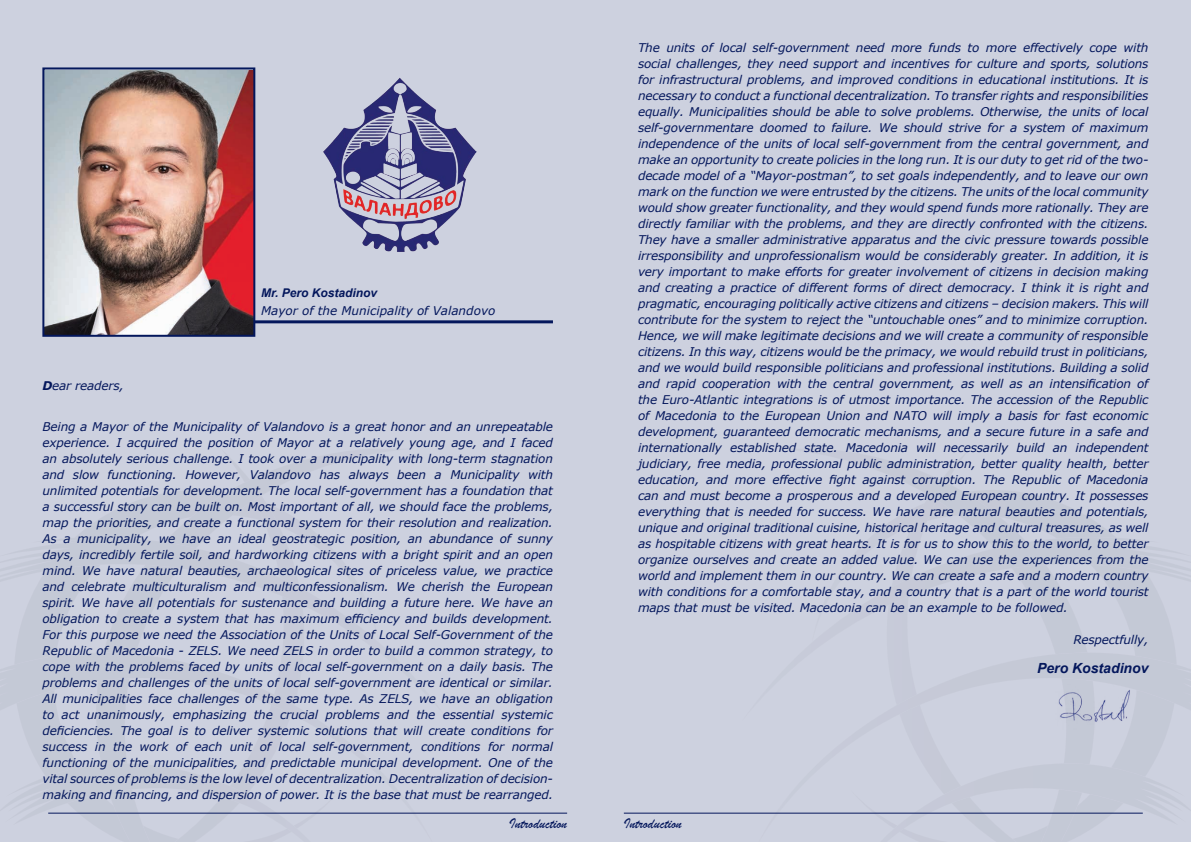
<style>
.page{position:relative;width:1191px;height:842px;background:#cdd1df}
.page>*{position:absolute;margin:0;border:0;box-sizing:border-box;transform-origin:0 0}
.t1{font:15px "Brush Script";color:#04175c}
.t2{font:italic 700 14px "Arial";color:#04175c}
.t3{font:italic 12px/16px "Verdana";letter-spacing:-.015em;color:#04175c;text-align:justify}
.t4{font:italic 700 12px "Arial";color:#04175c}
.s1{font-weight:700}
</style>
<div class="page">
<svg style="left:847px;top:812px;width:296px;height:2px"></svg>
<svg style="left:48px;top:812px;width:296px;height:1px"></svg>
<hr style="left:624px;top:813px;width:518px;height:1px;background:#04175c">
<hr style="left:61px;top:320px;width:492px;height:3px;background:#04175c">
<hr style="left:48px;top:813px;width:519px;height:1px;background:#04175c">
<img style="left:45px;top:71px;width:207px;height:263px">
<div style="left:42px;top:67px;width:213px;height:270px;border:2px solid #04175c"></div>
<img style="left:1058px;top:690px;width:72px;height:33px">
<img style="left:323px;top:77px;width:153px;height:175px">
<p class="t4" style="left:261px;top:285px;width:118px">Mr. Pero Kostadinov</p>
<p class="t3" style="left:261px;top:302px;width:236px">Mayor of the Municipality of Valandovo</p>
<p class="t3" style="left:43px;top:377px;width:83px"><span class="s1">D</span>ear readers,</p>
<p class="t3" style="left:43px;top:419px;width:512px">Being a Mayor of the Municipality of Valandovo is a great honor and an unrepeatable experience. I acquired the position of Mayor at a relatively young age, and I faced an absolutely serious challenge. I took over a municipality with long-term stagnation and slow functioning. However, Valandovo has always been a Municipality with unlimited potentials for development. The local self-government has a foundation that a successful story can be built on. Most important of all, we should face the problems, map the priorities, and create a functional system for their resolution and realization.<br>As a municipality, we have an ideal geostrategic position, an abundance of sunny days, incredibly fertile soil, and hardworking citizens with a bright spirit and an open mind. We have natural beauties, archaeological sites of priceless value, we practice and celebrate multiculturalism and multiconfessionalism. We cherish the European spirit. We have all potentials for sustenance and building a future here. We have an obligation to create a system that has maximum efficiency and builds development.<br>For this purpose we need the Association of the Units of Local Self-Government of the Republic of Macedonia - ZELS. We need ZELS in order to build a common strategy, to cope with the problems faced by units of local self-government on a daily basis. The problems and challenges of the units of local self-government are identical or similar.<br>All municipalities face challenges of the same type. As ZELS, we have an obligation to act unanimously, emphasizing the crucial problems and the essential systemic deficiencies. The goal is to deliver systemic solutions that will create conditions for success in the work of each unit of local self-government, conditions for normal functioning of the municipalities, and predictable municipal development. One of the vital sources of problems is the low level of decentralization. Decentralization of decision&shy;making and financing, and dispersion of power. It is the base that must be rearranged.</p>
<p class="t3" style="left:638px;top:39px;width:512px">The units of local self-government need more funds to more effectively cope with social challenges, they need support and incentives for culture and sports, solutions for infrastructural problems, and improved conditions in educational institutions. It is necessary to conduct a functional decentralization. To transfer rights and responsibilities equally. Municipalities should be able to solve problems. Otherwise, the units of local self-governmentare doomed to failure. We should strive for a system of maximum independence of the units of local self-government from the central government, and make an opportunity to create policies in the long run. It is our duty to get rid of the two&shy;decade model of a “Mayor-postman”, to set goals independently, and to leave our own mark on the function we were entrusted by the citizens. The units of the local community would show greater functionality, and they would spend funds more rationally. They are directly familiar with the problems, and they are directly confronted with the citizens.<br>They have a smaller administrative apparatus and the civic pressure towards possible irresponsibility and unprofessionalism would be considerably greater. In addition, it is very important to make efforts for greater involvement of citizens in decision making and creating a practice of different forms of direct democracy. I think it is right and pragmatic, encouraging politically active citizens and citizens – decision makers. This will contribute for the system to reject the “untouchable ones” and to minimize corruption.<br>Hence, we will make legitimate decisions and we will create a community of responsible citizens. In this way, citizens would be the primacy, we would rebuild trust in politicians, and we would build responsible politicians and professional institutions. Building a solid and rapid cooperation with the central government, as well as an intensification of the Euro-Atlantic integrations is of utmost importance. The accession of the Republic of Macedonia to the European Union and NATO will imply a basis for fast economic development, guaranteed democratic mechanisms, and a secure future in a safe and internationally established state. Macedonia will necessarily build an independent judiciary, free media, professional public administration, better quality health, better education, and more effective fight against corruption. The Republic of Macedonia can and must become a prosperous and a developed European country. It possesses everything that is needed for success. We have rare natural beauties and potentials, unique and original traditional cuisine, historical heritage and cultural treasures, as well as hospitable citizens with great hearts. It is for us to show this to the world, to better organize ourselves and create an added value. We can use the experiences from the world and implement them in our country. We can create a safe and a modern country with conditions for a comfortable stay, and a country that is a part of the world tourist maps that must be visited. Macedonia can be an example to be followed.</p>
<p class="t3" style="left:1073px;top:631px;width:77px">Respectfully,</p>
<p class="t2" style="left:1037px;top:659px;width:113px">Pero Kostadinov</p>
<p class="t1" style="left:509px;top:814px;width:59px">Introduction</p>
<p class="t1" style="left:624px;top:814px;width:59px">Introduction</p>
</div>
